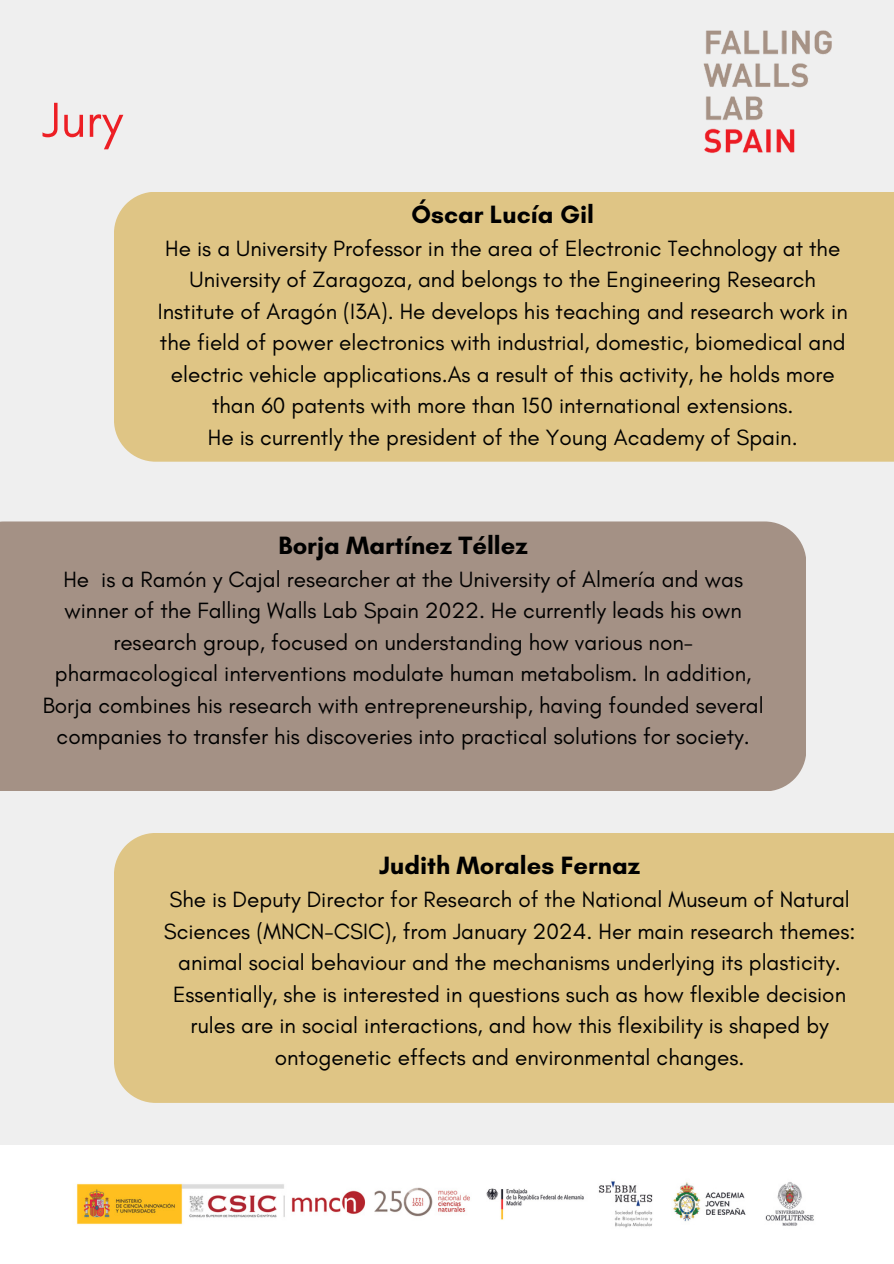
<style>
.page{position:relative;width:894px;height:1264px;background:#fff}
.page>*{position:absolute;margin:0;border:0;box-sizing:border-box;transform-origin:0 0}
.t1{font:50.1px "Glacial Indifference";color:#ed1f25}
.t2{font:700 25.5px "Glacial Indifference";color:#000}
.t3{font:22.5px/31.5px "Glacial Indifference";color:#000;text-align:center}
</style>
<div class="page">
<div style="left:0;top:0;width:893px;height:1263px;background:#efefef"></div>
<div style="left:0;top:1144px;width:893px;height:119px;background:#fff"></div>
<img style="left:76px;top:1181px;width:738px;height:47px">
<div style="left:114px;top:192px;width:779px;height:269px;background:#dfc585"></div>
<img style="left:703px;top:30px;width:129px;height:123px">
<div style="left:114px;top:833px;width:779px;height:269px;background:#dfc585"></div>
<div style="left:0;top:521px;width:806px;height:270px;background:#a49185"></div>
<p class="t1" style="left:42px;top:89px;width:82px">Jury</p>
<p class="t2" style="left:411px;top:199px;width:184px">Óscar Lucía Gil</p>
<p class="t3" style="left:158px;top:232px;width:691px">He is a University Professor in the area of Electronic Technology at the University of Zaragoza, and belongs to the Engineering Research Institute of Aragón (I3A). He develops his teaching and research work in the field of power electronics with industrial, domestic, biomedical and electric vehicle applications.As a result of this activity, he holds more than 60 patents with more than 150 international extensions.</p>
<p class="t3" style="left:208px;top:421px;width:591px">He is currently the president of the Young Academy of Spain.</p>
<p class="t2" style="left:278px;top:529px;width:250px">Borja Martínez Téllez</p>
<p class="t3" style="left:43px;top:563px;width:722px">He is a Ramón y Cajal researcher at the University of Almería and was winner of the Falling Walls Lab Spain 2022. He currently leads his own research group, focused on understanding how various non&shy;pharmacological interventions modulate human metabolism. In addition, Borja combines his research with entrepreneurship, having founded several companies to transfer his discoveries into practical solutions for society.</p>
<p class="t2" style="left:379px;top:850px;width:262px">Judith Morales Fernaz</p>
<p class="t3" style="left:164px;top:883px;width:693px">She is Deputy Director for Research of the National Museum of Natural Sciences (MNCN-CSIC), from January 2024. Her main research themes: animal social behaviour and the mechanisms underlying its plasticity.<br>Essentially, she is interested in questions such as how flexible decision rules are in social interactions, and how this flexibility is shaped by ontogenetic effects and environmental changes.</p>
</div>
